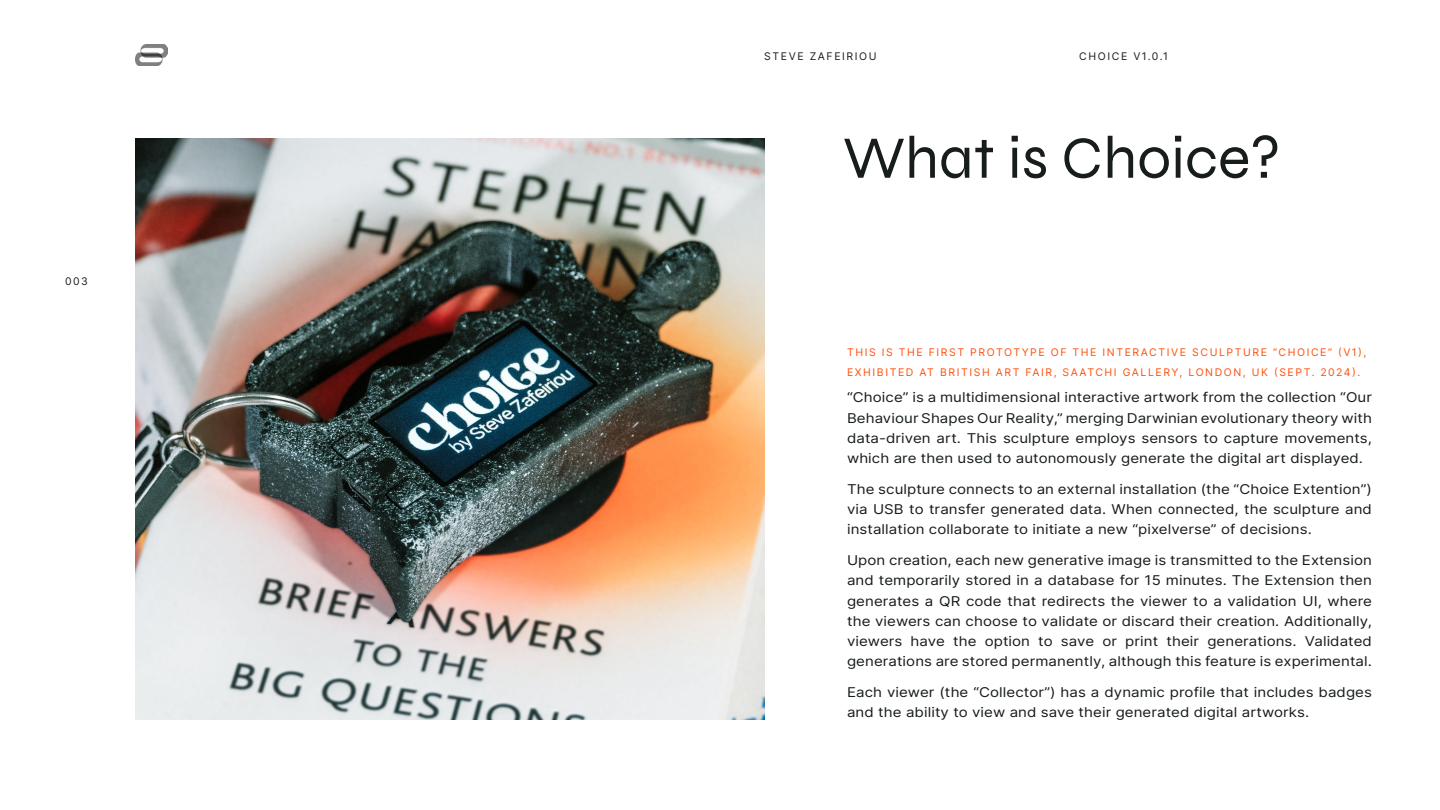
<style>
.page{position:relative;width:1440px;height:810px;background:#fff}
.page>*{position:absolute;margin:0;border:0;box-sizing:border-box;transform-origin:0 0}
._04_-_Heading_1{font:60px "Syne";letter-spacing:.005em;color:#171d1a}
._01_-_Body_Text{font:13.5px/20.2px "Inter";letter-spacing:.005em;color:#171d1a;text-align:justify;scale:1.12 1}
._10_-_Mouse___Meta_Text{font:10.5px/20.2px "Inter";letter-spacing:.15em;color:#fe500c}
.t1{font:10.5px "Inter";letter-spacing:.15em;color:#171d1a}
</style>
<div class="page">
<img style="left:135px;top:45px;width:32px;height:21px">
<img style="left:135px;top:139px;width:629px;height:581px">
<p class="t1" style="left:65px;top:274px;width:24px">003</p>
<p class="t1" style="left:764px;top:49px;width:114px">STEVE ZAFEIRIOU</p>
<p class="t1" style="left:1079px;top:49px;width:90px">CHOICE V1.0.1</p>
<p class="_04_-_Heading_1" style="left:843px;top:121px;width:439px">What is Choice?</p>
<p class="_10_-_Mouse___Meta_Text" style="left:847px;top:342px;width:521px">THIS IS THE FIRST PROTOTYPE OF THE INTERACTIVE SCULPTURE “CHOICE” (V1),<br>EXHIBITED AT BRITISH ART FAIR, SAATCHI GALLERY, LONDON, UK (SEPT. 2024).</p>
<p class="_01_-_Body_Text" style="left:847px;top:387px;width:470px">“Choice” is a multidimensional interactive artwork from the collection “Our Behaviour Shapes Our Reality,” merging Darwinian evolutionary theory with data-driven art. This sculpture employs sensors to capture movements, which are then used to autonomously generate the digital art displayed.</p>
<p class="_01_-_Body_Text" style="left:847px;top:479px;width:470px">The sculpture connects to an external installation (the “Choice Extention”) via USB to transfer generated data. When connected, the sculpture and installation collaborate to initiate a new “pixelverse” of decisions.</p>
<p class="_01_-_Body_Text" style="left:847px;top:550px;width:470px">Upon creation, each new generative image is transmitted to the Extension and temporarily stored in a database for 15 minutes. The Extension then generates a QR code that redirects the viewer to a validation UI, where the viewers can choose to validate or discard their creation. Additionally, viewers have the option to save or print their generations. Validated generations are stored permanently, although this feature is experimental.</p>
<p class="_01_-_Body_Text" style="left:847px;top:682px;width:470px">Each viewer (the “Collector”) has a dynamic profile that includes badges and the ability to view and save their generated digital artworks.</p>
</div>
